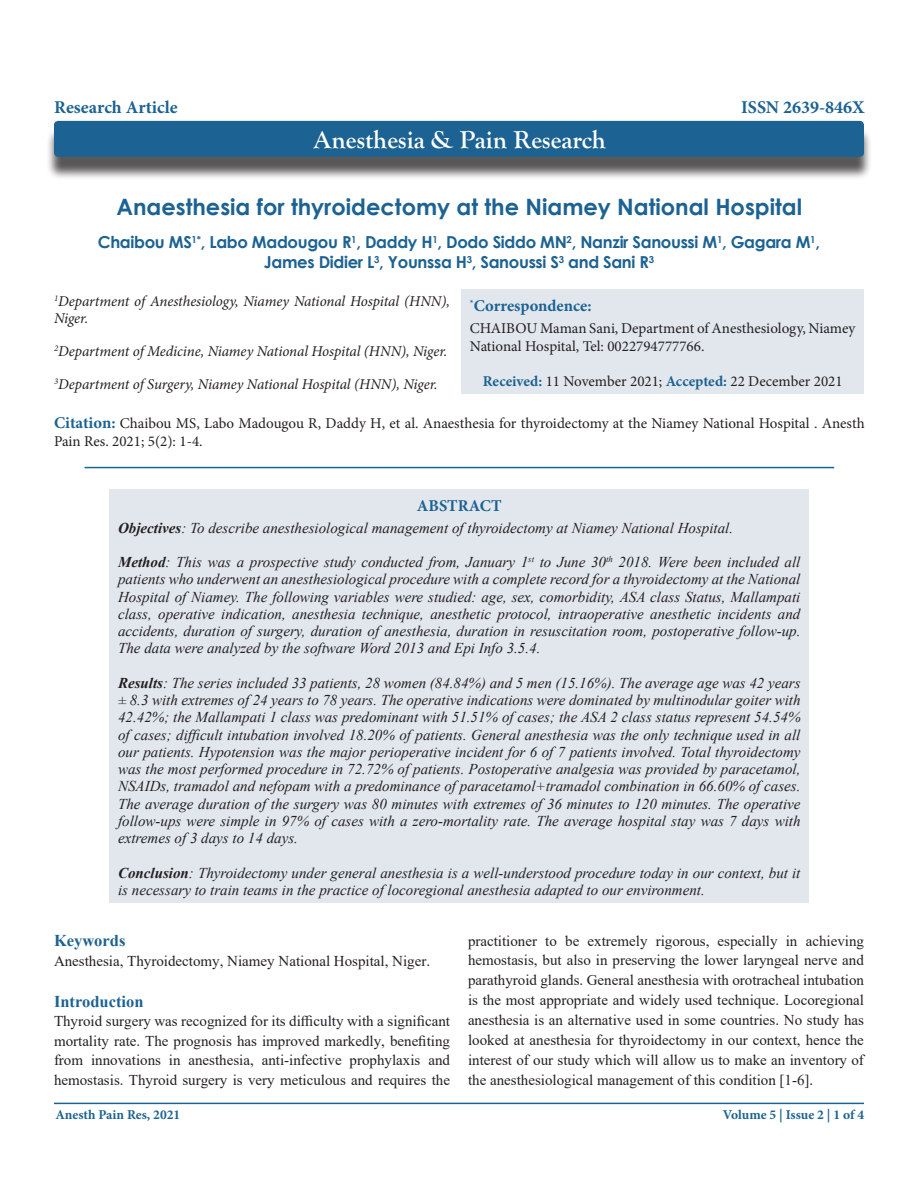
<style>
.page{position:relative;width:918px;height:1188px;background:#fff}
.page>*{position:absolute;margin:0;border:0;box-sizing:border-box;transform-origin:0 0}
.t1{font:700 25.5px "Goudy Old Style T";color:#fff}
.t2{font:700 22.5px "Century Gothic";color:#1c6292}
.t3{font:700 18px "Minion Pro";color:#1c6292}
.t4{font:700 16.5px "Century Gothic";letter-spacing:-.02em;color:#1c6292}
.t5{font:700 16.5px "Minion Pro";color:#1c6292}
.Heading{font:700 16.5px "Times New Roman";color:#1c6292}
.t6{font:italic 15px/17.2px "Times New Roman";color:#231f20;text-align:justify}
.t7{font:15px/20px "Times New Roman";color:#231f20;text-align:justify}
.t8{font:15px/18px "Minion Pro";color:#231f20}
.t9{font:italic 15px/17.2px "Times New Roman";color:#202124}
.t10{font:italic 15px/16.5px "Minion Pro";letter-spacing:-.01em;color:#231f20}
.t11{font:700 13.5px "Minion Pro";color:#1c6292}
.s1{font-weight:700;color:#1c6292}
.s2{font-weight:700;font-size:16.5px;color:#1c6292}
.s3{font-weight:700}
.s4{font-weight:700;color:#231f20}
.s5{color:#231f20}
.s6{color:#202124}
</style>
<div class="page">
<hr style="left:54px;top:1103px;width:810px;height:1px;background:#1c6292">
<div style="left:46px;top:128px;width:826px;height:52px;background:#231f20;opacity:.75"></div>
<div style="left:54px;top:121px;width:810px;height:36px;background:#1c6292;border-radius:4px"></div>
<hr style="left:85px;top:467px;width:749px;height:1px;background:#1c6292">
<div style="left:461px;top:289px;width:403px;height:105px;background:#e2e7ee"></div>
<div style="left:110px;top:490px;width:699px;height:413px;background:#e2e7ee"></div>
<p class="t3" style="left:54px;top:95px;width:125px">Research Article</p>
<p class="t3" style="left:741px;top:95px;width:125px">ISSN 2639-846X</p>
<p class="t1" style="left:314px;top:126px;width:294px">Anesthesia &amp; Pain Research</p>
<p class="t2" style="left:116px;top:190px;width:687px">Anaesthesia for thyroidectomy at the Niamey National Hospital</p>
<p class="t4" style="left:98px;top:230px;width:724px">Chaibou MS<sup>1*</sup>, Labo Madougou R<sup>1</sup>, Daddy H<sup>1</sup>, Dodo Siddo MN<sup>2</sup>, Nanzir Sanoussi M<sup>1</sup>, Gagara M<sup>1</sup>,</p>
<p class="t4" style="left:264px;top:250px;width:392px">James Didier L<sup>3</sup>, Younssa H<sup>3</sup>, Sanoussi S<sup>3</sup> and Sani R<sup>3</sup></p>
<p class="t10" style="left:54px;top:293px;width:398px"><sup>1</sup>Department of Anesthesiology, Niamey National Hospital (HNN),<br>Niger.</p>
<p class="t10" style="left:54px;top:343px;width:395px"><sup>2</sup>Department of Medicine, Niamey National Hospital (HNN), Niger.</p>
<p class="t10" style="left:54px;top:376px;width:385px"><sup>3</sup>Department of Surgery, Niamey National Hospital (HNN), Niger.</p>
<p class="t5" style="left:470px;top:294px;width:123px"><sup>*</sup>Correspondence:</p>
<p class="t8" style="left:470px;top:320px;width:387px">CHAIBOU Maman Sani, Department of Anesthesiology, Niamey<br>National Hospital, Tel: 0022794777766.</p>
<p class="t8" style="left:483px;top:372px;width:361px"><span class="s1">Received:</span> 11 November 2021; <span class="s1">Accepted:</span> 22 December 2021</p>
<p class="t8" style="left:54px;top:414px;width:812px"><span class="s2">Citation:</span> Chaibou MS, Labo Madougou R, Daddy H, et al. Anaesthesia for thyroidectomy at the Niamey National Hospital . Anesth<br>Pain Res. 2021; 5(2): 1-4.</p>
<p class="t5" style="left:417px;top:494px;width:86px">ABSTRACT</p>
<p class="t6" style="left:118px;top:519px;width:617px"><span class="s3">Objectives</span>: To describe anesthesiological management of thyroidectomy at Niamey National Hospital.</p>
<p class="t6" style="left:118px;top:553px;width:684px"><span class="s3">Method</span>: This was a prospective study conducted from, January 1<sup>st</sup> to June 30<sup>th</sup> 2018. Were been included all patients who underwent an anesthesiological procedure with a complete record for a thyroidectomy at the National Hospital of Niamey. The following variables were studied: age, sex, comorbidity, ASA class Status, Mallampati class, operative indication, anesthesia technique, anesthetic protocol, intraoperative anesthetic incidents and accidents, duration of surgery, duration of anesthesia, duration in resuscitation room, postoperative follow-up.<br>The data were analyzed by the software Word 2013 and Epi Info 3.5.4.</p>
<p class="t6" style="left:118px;top:674px;width:684px"><span class="s3">Results</span>: The series included 33 patients, 28 women (84.84%) and 5 men (15.16%). The average age was 42 years ± 8.3 with extremes of 24 years to 78 years. The operative indications were dominated by multinodular goiter with 42.42%; the Mallampati 1 class was predominant with 51.51% of cases; the ASA 2 class status represent 54.54% of cases; difficult intubation involved 18.20% of patients. General anesthesia was the only technique used in all our patients. Hypotension was the major perioperative incident for 6 of 7 patients involved. Total thyroidectomy was the most performed procedure in 72.72% of patients. Postoperative analgesia was provided by paracetamol, NSAIDs, tramadol and nefopam with a predominance of paracetamol+tramadol combination in 66.60% of cases.<br>The average duration of the surgery was 80 minutes with extremes of 36 minutes to 120 minutes. The operative follow-ups were simple in 97% of cases with a zero-mortality rate. The average hospital stay was 7 days with extremes of 3 days to 14 days.</p>
<p class="t9" style="left:118px;top:864px;width:684px"><span class="s4">Conclusion</span><span class="s5">:</span> Thyroidectomy under general anesthesia is a well-understood procedure today in our context, but it is necessary to train teams in the practice of locoregional anesthesia adapted to our environment.</p>
<p class="Heading" style="left:54px;top:929px;width:73px">Keywords</p>
<p class="t7" style="left:54px;top:950px;width:378px">Anesthesia, Thyroidectomy, Niamey National Hospital, Niger.</p>
<p class="Heading" style="left:54px;top:989px;width:91px">Introduction</p>
<p class="t7" style="left:54px;top:1011px;width:398px;line-height:19.5px"><span class="s6">Thyroid surgery was recognized for its difficulty with a significant mortality rate. The</span> prognosis has improved markedly, benefiting from innovations in anesthesia, anti-infective prophylaxis and hemostasis. Thyroid surgery is very meticulous and requires the</p>
<p class="t7" style="left:468px;top:930px;width:398px">practitioner to be extremely rigorous, especially in achieving hemostasis, but also in preserving the lower laryngeal nerve and parathyroid glands. General anesthesia with orotracheal intubation is the most appropriate and widely used technique. Locoregional anesthesia is an alternative used in some countries. No study has looked at anesthesia for thyroidectomy in our context, hence the interest of our study which will allow us to make an inventory of the anesthesiological management of this condition [1-6].</p>
<p class="t11" style="left:55px;top:1105px;width:126px">Anesth Pain Res, 2021</p>
<p class="t11" style="left:723px;top:1106px;width:143px">Volume 5 | Issue 2 | 1 of 4</p>
</div>
